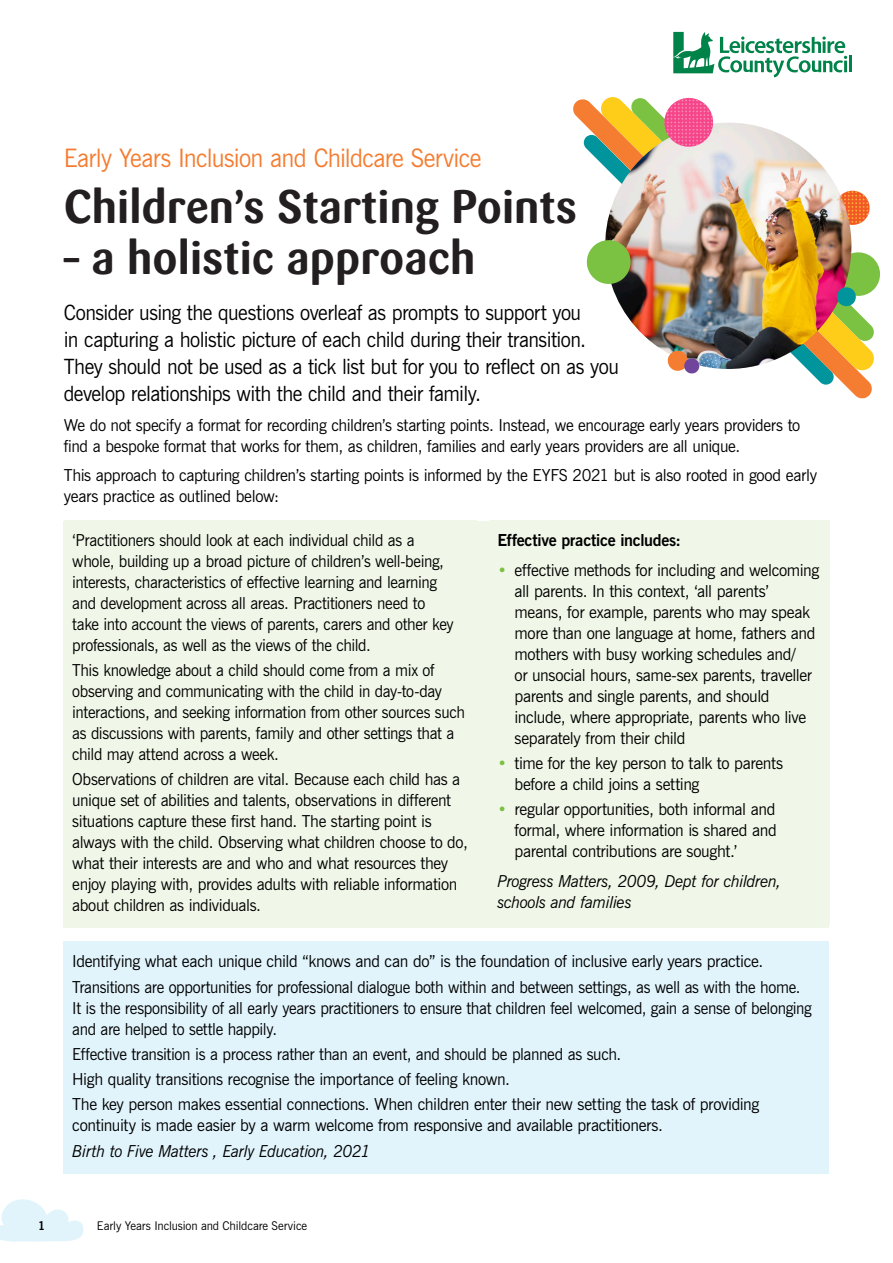
<style>
.page{position:relative;width:893px;height:1263px;background:#fff}
.page>*{position:absolute;margin:0;border:0;box-sizing:border-box;transform-origin:0 0}
.t1{font:700 46.5px "Sari";color:#231f20;scale:.95 1}
.t2{font:25.5px "News Gothic BT";letter-spacing:-.03em;color:#f47d31;scale:.95 1}
.t3{font:21px/27px "News Gothic BT";letter-spacing:-.025em;color:#000;scale:.95 1}
.t4{font:16.5px/21px "News Gothic BT";letter-spacing:-.02em;color:#000}
.t5{font:16.5px/21px "News Gothic BT";letter-spacing:-.02em;color:#000;scale:.95 1}
.t6{font:16.5px/25.2px "News Gothic BT";letter-spacing:-.02em;color:#000;scale:.96 1}
.t7{font:italic 16.5px/21px "News Gothic BT";letter-spacing:-.03em;color:#000}
.t8{font:700 16.5px "News Gothic BT";letter-spacing:-.015em;color:#000}
.t9{font:12px "News Gothic BT";letter-spacing:-.01em;color:#000}
.t10{font:700 12px "News Gothic BT";color:#000}
.s1{color:#7bc142}
</style>
<div class="page">
<svg style="left:0;top:1199px;width:84px;height:43px"></svg>
<div style="left:64px;top:521px;width:765px;height:407px;background:#f0f7e8"></div>
<hr style="left:849px;top:55px;width:3px;height:17px;background:#008348">
<svg style="left:673px;top:32px;width:174px;height:45px"></svg>
<div style="left:64px;top:520px;width:412px;height:147px;background:#f0f7e8"></div>
<div style="left:64px;top:942px;width:765px;height:42px;background:#e1f4fc"></div>
<div style="left:64px;top:967px;width:765px;height:84px;background:#e1f4fc"></div>
<div style="left:64px;top:1034px;width:765px;height:42px;background:#e1f4fc"></div>
<div style="left:64px;top:1060px;width:765px;height:42px;background:#e1f4fc"></div>
<div style="left:64px;top:1085px;width:765px;height:63px;background:#e1f4fc"></div>
<div style="left:64px;top:1131px;width:765px;height:42px;background:#e1f4fc"></div>
<div style="left:489px;top:520px;width:340px;height:42px;background:#f0f7e8"></div>
<svg style="left:573px;top:99px;width:299px;height:300px"></svg>
<svg style="left:600px;top:97px;width:274px;height:274px"></svg>
<svg style="left:630px;top:97px;width:244px;height:245px"></svg>
<img style="left:604px;top:123px;width:247px;height:246px">
<svg style="left:833px;top:188px;width:39px;height:39px"></svg>
<svg style="left:661px;top:97px;width:55px;height:53px;background:#f189ad"></svg>
<svg style="left:834px;top:249px;width:46px;height:58px"></svg>
<svg style="left:584px;top:237px;width:47px;height:50px"></svg>
<svg style="left:666px;top:349px;width:34px;height:26px"></svg>
<p class="t2" style="left:64px;top:143px;width:441px">Early Years Inclusion and Childcare Service</p>
<h1 class="t1" style="left:64px;top:179px;width:542px">Children’s Starting Points</h1>
<h1 class="t1" style="left:64px;top:230px;width:435px">– a holistic approach</h1>
<p class="t3" style="left:64px;top:299px;width:586px">Consider using the questions overleaf as prompts to support you<br>in capturing a holistic picture of each child during their transition.<br>They should not be used as a tick list but for you to reflect on as you develop relationships with the child and their family.</p>
<p class="t4" style="left:64px;top:414px;width:738px">We do not specify a format for recording children’s starting points. Instead, we encourage early years providers to find a bespoke format that works for them, as children, families and early years providers are all unique.</p>
<p class="t4" style="left:64px;top:465px;width:755px">This approach to capturing children’s starting points is informed by the EYFS 2021 but is also rooted in good early years practice as outlined below:</p>
<p class="t5" style="left:72px;top:529px;width:403px">‘Practitioners should look at each individual child as a whole, building up a broad picture of children’s well-being, interests, characteristics of effective learning and learning and development across all areas. Practitioners need to take into account the views of parents, carers and other key professionals, as well as the views of the child.</p>
<p class="t5" style="left:72px;top:659px;width:415px">This knowledge about a child should come from a mix of observing and communicating with the child in day-to-day interactions, and seeking information from other sources such as discussions with parents, family and other settings that a child may attend across a week.</p>
<p class="t4" style="left:72px;top:769px;width:397px">Observations of children are vital. Because each child has a unique set of abilities and talents, observations in different situations capture these first hand. The starting point is always with the child. Observing what children choose to do, what their interests are and who and what resources they enjoy playing with, provides adults with reliable information about children as individuals.</p>
<p class="t8" style="left:497px;top:530px;width:185px">Effective practice includes:</p>
<p class="t4" style="left:514px;top:559px;width:306px;text-indent:-17px"><span class="s1">•</span> effective methods for including and welcoming all parents. In this context, ‘all parents’</p>
<p class="t4" style="left:514px;top:601px;width:303px">means, for example, parents who may speak more than one language at home, fathers and mothers with busy working schedules and/<br>or unsocial hours, same-sex parents, traveller parents and single parents, and should include, where appropriate, parents who live separately from their child</p>
<p class="t4" style="left:514px;top:753px;width:270px;text-indent:-17px"><span class="s1">•</span> time for the key person to talk to parents before a child joins a setting</p>
<p class="t4" style="left:514px;top:799px;width:264px;text-align:justify;text-indent:-17px"><span class="s1">•</span> regular opportunities, both informal and formal, where information is shared and parental contributions are sought.’</p>
<p class="t7" style="left:497px;top:870px;width:285px">Progress Matters, 2009, Dept for children, schools and families</p>
<p class="t4" style="left:72px;top:949px;width:730px;line-height:25.2px">Identifying what each unique child “knows and can do” is the foundation of inclusive early years practice.<br>Transitions are opportunities for professional dialogue both within and between settings, as well as with the home.</p>
<p class="t5" style="left:72px;top:997px;width:780px">It is the responsibility of all early years practitioners to ensure that children feel welcomed, gain a sense of belonging and are helped to settle happily.</p>
<p class="t6" style="left:72px;top:1041px;width:573px">Effective transition is a process rather than an event, and should be planned as such.<br>High quality transitions recognise the importance of feeling known.</p>
<p class="t4" style="left:72px;top:1094px;width:689px">The key person makes essential connections. When children enter their new setting the task of providing continuity is made easier by a warm welcome from responsive and available practitioners.</p>
<p class="t7" style="left:72px;top:1140px;width:300px">Birth to Five Matters , Early Education, 2021</p>
<p class="t10" style="left:38px;top:1218px;width:9px">1</p>
<p class="t9" style="left:97px;top:1218px;width:212px">Early Years Inclusion and Childcare Service</p>
</div>
